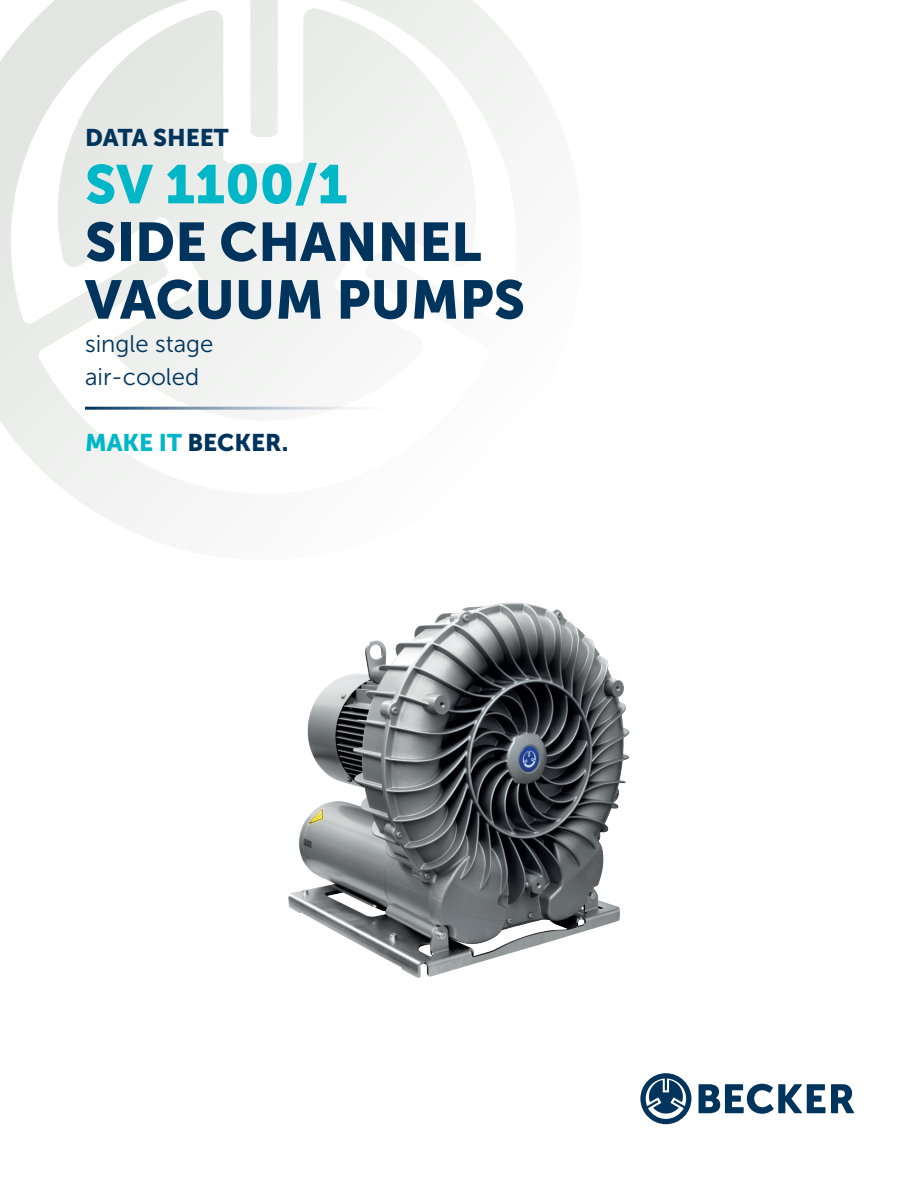
<style>
.page{position:relative;width:918px;height:1188px;background:#fff}
.page>*{position:absolute;margin:0;border:0;box-sizing:border-box;transform-origin:0 0}
.t1{font:54px/57.8px "Museo Sans 900";color:#00345c}
.t2{font:54px "Museo Sans 900";color:#00b7c7}
.t3{font:24px "Museo Sans 900";color:#00345c}
.t4{font:24px/33px "Museo Sans 300";color:#00345c}
.s1{color:#00b7c7}
</style>
<div class="page">
<svg style="left:0;top:0;width:554px;height:539px"></svg>
<svg style="left:699px;top:1084px;width:155px;height:30px"></svg>
<svg style="left:640px;top:1073px;width:51px;height:51px"></svg>
<hr style="left:85px;top:407px;width:319px;height:3px;background:#fff">
<img style="left:288px;top:602px;width:342px;height:376px">
<p class="t3" style="left:85px;top:124px;width:145px">DATA SHEET</p>
<h1 class="t2" style="left:85px;top:154px;width:264px">SV 1100/1</h1>
<h1 class="t1" style="left:85px;top:213px;width:442px">SIDE CHANNEL<br>VACUUM PUMPS</h1>
<p class="t4" style="left:85px;top:327px;width:130px">single stage air-cooled</p>
<p class="t3" style="left:85px;top:429px;width:205px"><span class="s1">MAKE IT</span> BECKER.</p>
</div>
